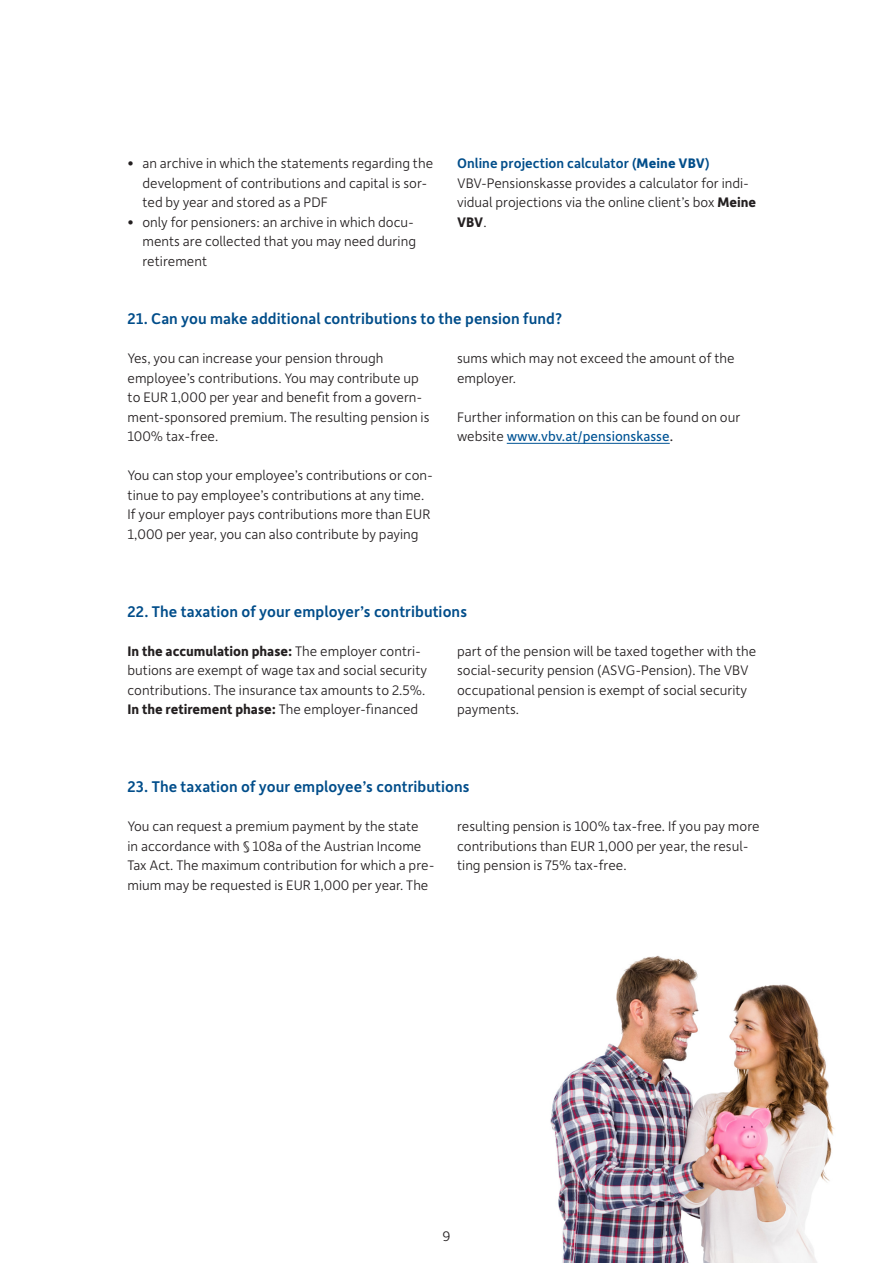
<style>
.page{position:relative;width:893px;height:1263px;background:#fff}
.page>*{position:absolute;margin:0;border:0;box-sizing:border-box;transform-origin:0 0}
.kleine_Überschrift{font:500 16.5px "Depot New";letter-spacing:.005em;color:#014d8a}
.Fließtext{font:300 14.7px/19.5px "Depot New";color:#231f20}
.Fließtext-2{font:700 14.7px "Depot New";color:#231f20}
.kleine_Überschrift-2{font:500 14.7px "Depot New";letter-spacing:.005em;color:#014d8a}
.s1{font-weight:700}
.s2{font-weight:400;color:#005495}
.s3{font-weight:400}
.s4{font-weight:300}
</style>
<div class="page">
<hr style="left:507px;top:443px;width:163px;height:1px;background:#005495">
<img style="left:550px;top:955px;width:285px;height:308px">
<p class="Fließtext" style="left:128px;top:153px;width:307px">• an archive in which the statements regarding the</p>
<p class="kleine_Überschrift-2" style="left:457px;top:154px;width:254px">Online projection calculator (<span class="s1">Meine VBV</span>)</p>
<p class="Fließtext" style="left:142px;top:173px;width:286px">development of contributions and capital is sor&shy;ted by year and stored as a PDF</p>
<p class="Fließtext" style="left:142px;top:212px;width:275px;text-indent:-15px">• only for pensioners: an archive in which docu&shy;ments are collected that you may need during retirement</p>
<p class="Fließtext" style="left:457px;top:173px;width:301px">VBV-Pensionskasse provides a calculator for indi&shy;vidual projections via the online client’s box <span class="s1">Meine<br>VBV</span>.</p>
<p class="kleine_Überschrift" style="left:128px;top:308px;width:436px">21. Can you make additional contributions to the pension fund?</p>
<p class="Fließtext" style="left:128px;top:348px;width:303px">Yes, you can increase your pension through employee’s contributions. You may contribute up to EUR 1,000 per year and benefit from a govern&shy;ment-sponsored premium. The resulting pension is 100% tax-free.</p>
<p class="Fließtext" style="left:128px;top:465px;width:307px">You can stop your employee’s contributions or con&shy;tinue to pay employee’s contributions at any time.<br>If your employer pays contributions more than EUR 1,000 per year, you can also contribute by paying</p>
<p class="Fließtext" style="left:457px;top:348px;width:279px">sums which may not exceed the amount of the employer.</p>
<p class="Fließtext" style="left:457px;top:407px;width:285px">Further information on this can be found on our website <span class="s2">www.vbv.at/pensionskasse</span><span class="s3">.</span></p>
<p class="kleine_Überschrift" style="left:128px;top:601px;width:341px">22. The taxation of your employer’s contributions</p>
<p class="Fließtext" style="left:128px;top:641px;width:301px"><span class="s1">In the accumulation phase:</span> The employer contri&shy;butions are exempt of wage tax and social security contributions. The insurance tax amounts to 2.5%.</p>
<p class="Fließtext-2" style="left:128px;top:700px;width:292px">In the retirement phase: <span class="s4">The employer-financed</span></p>
<p class="Fließtext" style="left:457px;top:641px;width:301px">part of the pension will be taxed together with the social-security pension (ASVG-Pension). The VBV occupational pension is exempt of social security payments.</p>
<p class="kleine_Überschrift" style="left:128px;top:776px;width:343px">23. The taxation of your employee’s contributions</p>
<p class="Fließtext" style="left:128px;top:816px;width:309px">You can request a premium payment by the state<br>in accordance with § 108a of the Austrian Income Tax Act. The maximum contribution for which a pre&shy;mium may be requested is EUR 1,000 per year. The</p>
<p class="Fließtext" style="left:457px;top:816px;width:304px">resulting pension is 100% tax-free. If you pay more contributions than EUR 1,000 per year, the resul&shy;ting pension is 75% tax-free.</p>
<p class="Fließtext" style="left:442px;top:1226px;width:9px">9</p>
</div>
